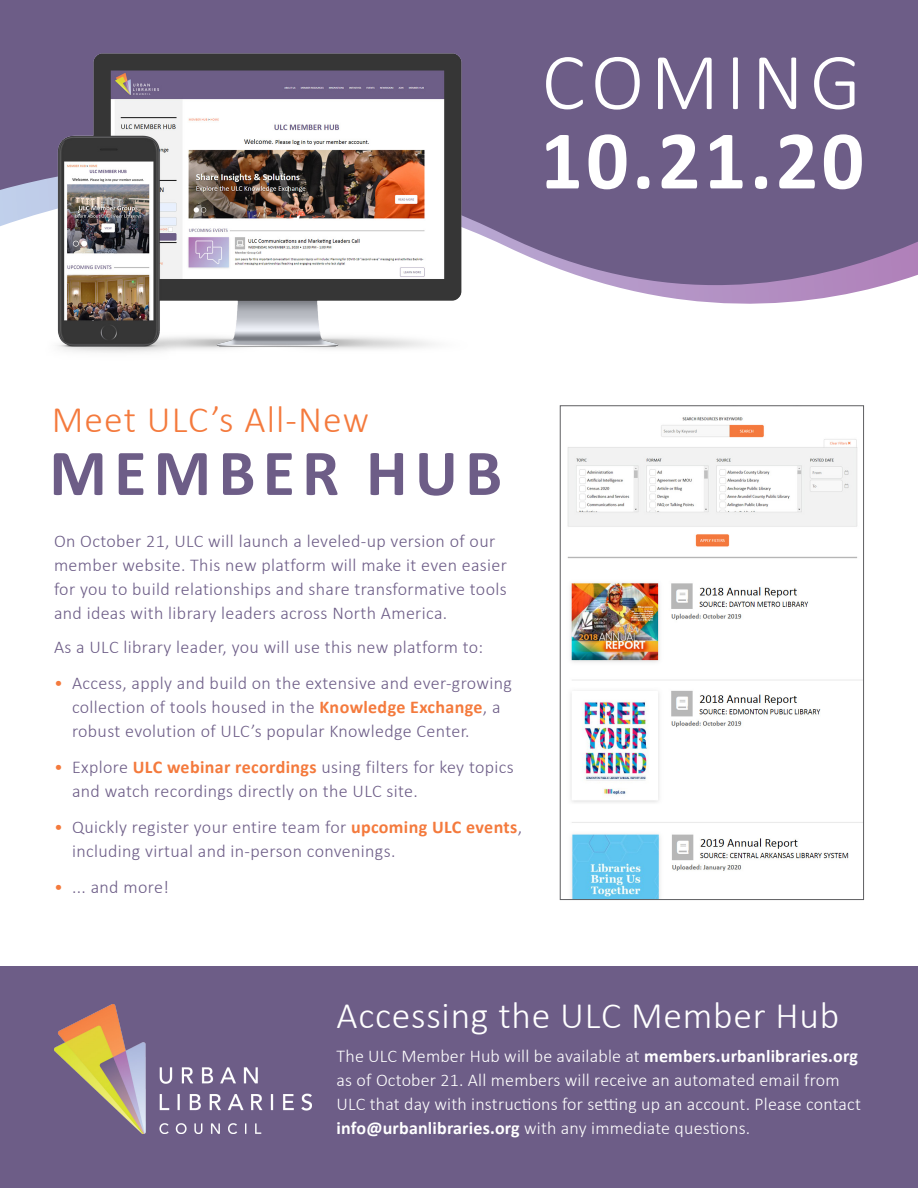
<style>
.page{position:relative;width:918px;height:1188px;background:#fff}
.page>*{position:absolute;margin:0;border:0;box-sizing:border-box;transform-origin:0 0}
.t1{font:700 84px "Calibri";color:#fff}
.t2{font:300 81.3px "Calibri";letter-spacing:.08em;color:#fff}
.t3{font:700 66px "Calibri";letter-spacing:.11em;color:#6d5d87}
.t4{font:300 37.5px "Calibri";letter-spacing:.02em;color:#fff}
.t5{font:300 37.5px "Calibri";letter-spacing:.03em;color:#f47a3d}
.t6{font:300 18px/24px "Calibri";letter-spacing:.02em;color:#6d5d87}
.t7{font:300 18px/24px "Calibri";letter-spacing:.01em;color:#fff}
.s1{color:#f47a3d}
.s2{font-weight:700;color:#f47a3d}
.s3{font-weight:700}
</style>
<div class="page">
<svg style="left:0;top:0;width:918px;height:304px;background:#7b6c93"></svg>
<img style="left:44px;top:48px;width:423px;height:305px">
<img style="left:567px;top:417px;width:295px;height:481px">
<div style="left:560px;top:405px;width:304px;height:495px;border:1px solid #5f5f62"></div>
<div style="left:0;top:967px;width:918px;height:221px;background:#6d5d87"></div>
<img style="left:54px;top:1005px;width:258px;height:129px">
<p class="t2" style="left:542px;top:32px;width:321px">COMING</p>
<p class="t1" style="left:540px;top:101px;width:325px">10.21.20</p>
<p class="t5" style="left:52px;top:396px;width:319px">Meet ULC’s All-New</p>
<p class="t3" style="left:49px;top:426px;width:454px">MEMBER HUB</p>
<p class="t6" style="left:54px;top:529px;width:455px">On October 21, ULC will launch a leveled-up version of our member website. This new platform will make it even easier for you to build relationships and share transformative tools and ideas with library leaders across North America.</p>
<p class="t6" style="left:54px;top:635px;width:431px">As a ULC library leader, you will use this new platform to:</p>
<p class="t6" style="left:72px;top:671px;width:442px;text-indent:-18px"><span class="s1">•</span> Access, apply and build on the extensive and ever-growing collection of tools housed in the <span class="s2">Knowledge Exchange</span>, a robust evolution of ULC’s popular Knowledge Center.</p>
<p class="t6" style="left:72px;top:755px;width:443px;text-indent:-18px"><span class="s1">•</span> Explore <span class="s2">ULC webinar recordings</span> using filters for key topics and watch recordings directly on the ULC site.</p>
<p class="t6" style="left:72px;top:815px;width:452px;text-indent:-18px"><span class="s1">•</span> Quickly register your entire team for <span class="s2">upcoming ULC events</span>, including virtual and in-person convenings.</p>
<p class="t6" style="left:54px;top:875px;width:117px"><span class="s1">•</span> ... and more!</p>
<p class="t4" style="left:337px;top:993px;width:504px">Accessing the ULC Member Hub</p>
<p class="t7" style="left:337px;top:1043px;width:526px">The ULC Member Hub will be available at <span class="s3">members.urbanlibraries.org </span>as of October 21. All members will receive an automated email from ULC that day with instructions for setting up an account. Please contact <span class="s3">info@urbanlibraries.org</span> with any immediate questions.</p>
</div>
